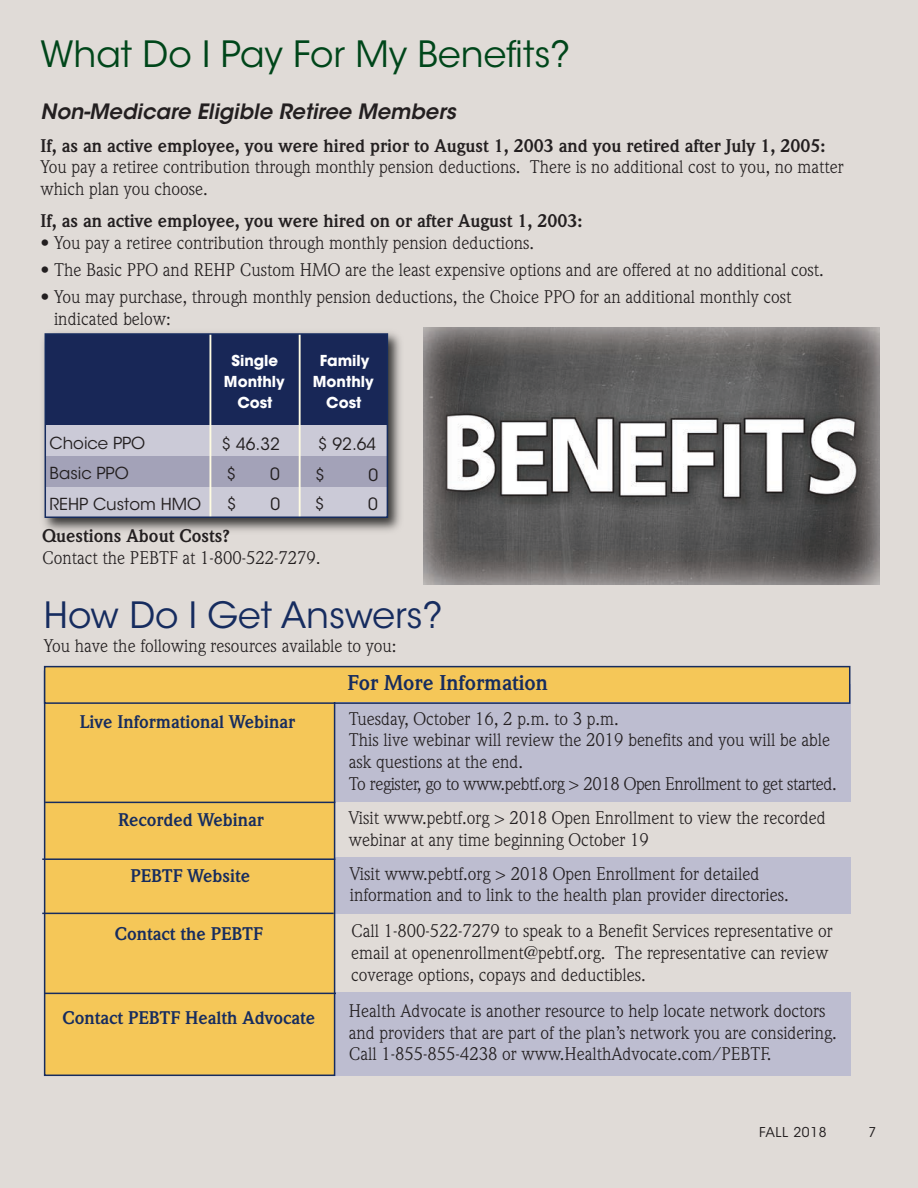
<style>
.page{position:relative;width:918px;height:1188px;background:#e0dbd7}
.page>*{position:absolute;margin:0;border:0;box-sizing:border-box;transform-origin:0 0}
.t1{font:36px "ITC Avant Garde Std";color:#00461a}
.t2{font:36px "ITC Avant Garde Std";color:#162c5f}
.t3{font:italic 600 21px "ITC Avant Garde Std";color:#231f20}
.t4{font:700 21px "Weidemann";color:#162c5f}
.t5{font:18px/21.6px "Weidemann";color:#231f20}
.t6{font:700 18px "Weidemann";color:#231f20}
.t7{font:700 18px "Weidemann";color:#162c5f}
.t8{font:16.8px/30px "ITC Avant Garde Std";color:#231f20}
.t9{font:16.5px/30.3px "ITC Avant Garde Std";color:#231f20}
.t10{font:700 15px/21px "ITC Avant Garde Std";color:#fff;text-align:center}
.t11{font:13.5px "ITC Avant Garde Std";letter-spacing:.05em;color:#231f20}
.s1{font-weight:700}
.s2{font-family:"Helvetica"}
</style>
<div class="page">
<img style="left:43px;top:332px;width:358px;height:199px">
<div style="left:46px;top:335px;width:341px;height:91px;background:#182757"></div>
<div style="left:46px;top:426px;width:341px;height:31px;background:#cbcad7"></div>
<div style="left:46px;top:457px;width:341px;height:31px;background:#a3a2b8"></div>
<div style="left:46px;top:487px;width:341px;height:30px;background:#cbcad7"></div>
<hr style="left:299px;top:335px;width:2px;height:182px;background:#fffce2">
<hr style="left:209px;top:335px;width:2px;height:182px;background:#fffce2">
<div style="left:45px;top:333px;width:343px;height:185px;border:2px solid #162c5f"></div>
<div style="left:55px;top:992px;width:796px;height:84px;background:#bdbdd0"></div>
<div style="left:54px;top:857px;width:796px;height:56px;background:#bdbdd0"></div>
<div style="left:44px;top:684px;width:806px;height:117px;background:#bdbdd0"></div>
<div style="left:45px;top:672px;width:289px;height:403px;background:#f5c758"></div>
<div style="left:44px;top:670px;width:291px;height:406px;border:2px solid #162c5f"></div>
<div style="left:45px;top:667px;width:804px;height:35px;background:#f5c758"></div>
<div style="left:44px;top:666px;width:806px;height:38px;border:2px solid #162c5f"></div>
<hr style="left:45px;top:802px;width:290px;height:1px;background:#162c5f">
<hr style="left:42px;top:858px;width:293px;height:2px;background:#162c5f">
<hr style="left:42px;top:913px;width:292px;height:1px;background:#162c5f">
<hr style="left:45px;top:993px;width:291px;height:1px;background:#162c5f">
<img style="left:424px;top:327px;width:455px;height:258px">
<h1 class="t1" style="left:40px;top:41px;width:532px">What Do I Pay For My Benefits?</h1>
<p class="t3" style="left:40px;top:103px;width:417px">Non-Medicare Eligible Retiree Members</p>
<p class="t6" style="left:40px;top:139px;width:787px">If, as an active employee, you were hired prior to August 1, 2003 and you retired after July 1, 2005:</p>
<p class="t5" style="left:40px;top:158px;width:805px">You pay a retiree contribution through monthly pension deductions. There is no additional cost to you, no matter which plan you choose.</p>
<p class="t6" style="left:40px;top:215px;width:543px">If, as an active employee, you were hired on or after August 1, 2003:</p>
<p class="t5" style="left:40px;top:234px;width:495px">• You pay a retiree contribution through monthly pension deductions.</p>
<p class="t5" style="left:40px;top:261px;width:785px">• The Basic PPO and REHP Custom HMO are the least expensive options and are offered at no additional cost.</p>
<p class="t5" style="left:54px;top:288px;width:739px;text-indent:-14px">• You may purchase, through monthly pension deductions, the Choice PPO for an additional monthly cost indicated below:</p>
<p class="t10" style="left:224px;top:351px;width:62px">Single<br>Monthly<br>Cost</p>
<p class="t8" style="left:222px;top:430px;width:60px">$ 46.32 $</p>
<p class="t10" style="left:313px;top:351px;width:62px">Family<br>Monthly<br>Cost</p>
<p class="t8" style="left:315px;top:430px;width:63px;line-height:31px">$ 92.64 $</p>
<p class="t9" style="left:50px;top:429px;width:153px">Choice PPO<br>Basic PPO<br>REHP Custom HMO</p>
<p class="t8" style="left:270px;top:460px;width:11px">0</p>
<p class="t8" style="left:369px;top:461px;width:11px">0</p>
<p class="t8" style="left:227px;top:490px;width:11px">$</p>
<p class="t8" style="left:270px;top:490px;width:11px">0</p>
<p class="t8" style="left:315px;top:491px;width:11px">$</p>
<p class="t8" style="left:368px;top:491px;width:11px">0</p>
<p class="t5" style="left:42px;top:526px;width:280px;line-height:22.4px"><span class="s1">Questions About Costs?<br></span>Contact the PEBTF at 1-800-522-7279<span class="s2">.</span></p>
<h1 class="t2" style="left:44px;top:601px;width:400px">How Do I Get Answers?</h1>
<p class="t5" style="left:44px;top:636px;width:354px">You have the following resources available to you:</p>
<p class="t4" style="left:348px;top:675px;width:202px">For More Information</p>
<p class="t7" style="left:80px;top:715px;width:217px">Live Informational Webinar</p>
<p class="t5" style="left:349px;top:709px;width:490px">Tuesday, October 16, 2 p.m. to 3 p.m.<br>This live webinar will review the 2019 benefits and you will be able ask questions at the end.<br>To register, go to www.pebtf.org &gt; 2018 Open Enrollment to get started.</p>
<p class="t7" style="left:118px;top:814px;width:147px">Recorded Webinar</p>
<p class="t5" style="left:349px;top:809px;width:478px">Visit www.pebtf.org &gt; 2018 Open Enrollment to view the recorded webinar at any time beginning October 19</p>
<p class="t7" style="left:130px;top:869px;width:121px">PEBTF Website</p>
<p class="t5" style="left:350px;top:864px;width:441px">Visit www.pebtf.org &gt; 2018 Open Enrollment for detailed information and to link to the health plan provider directories.</p>
<p class="t7" style="left:115px;top:927px;width:150px">Contact the PEBTF</p>
<p class="t5" style="left:351px;top:922px;width:483px">Call 1-800-522-7279 to speak to a Benefit Services representative or email at openenrollment@pebtf.org. The representative can review coverage options, copays and deductibles.</p>
<p class="t7" style="left:62px;top:1011px;width:254px">Contact PEBTF Health Advocate</p>
<p class="t5" style="left:349px;top:1002px;width:490px">Health Advocate is another resource to help locate network doctors and providers that are part of the plan’s network you are considering.<br>Call 1-855-855-4238 or www.HealthAdvocate.com/PEBTF.</p>
<p class="t11" style="left:759px;top:1127px;width:69px">FALL 2018</p>
<p class="t11" style="left:868px;top:1127px;width:9px">7</p>
</div>
